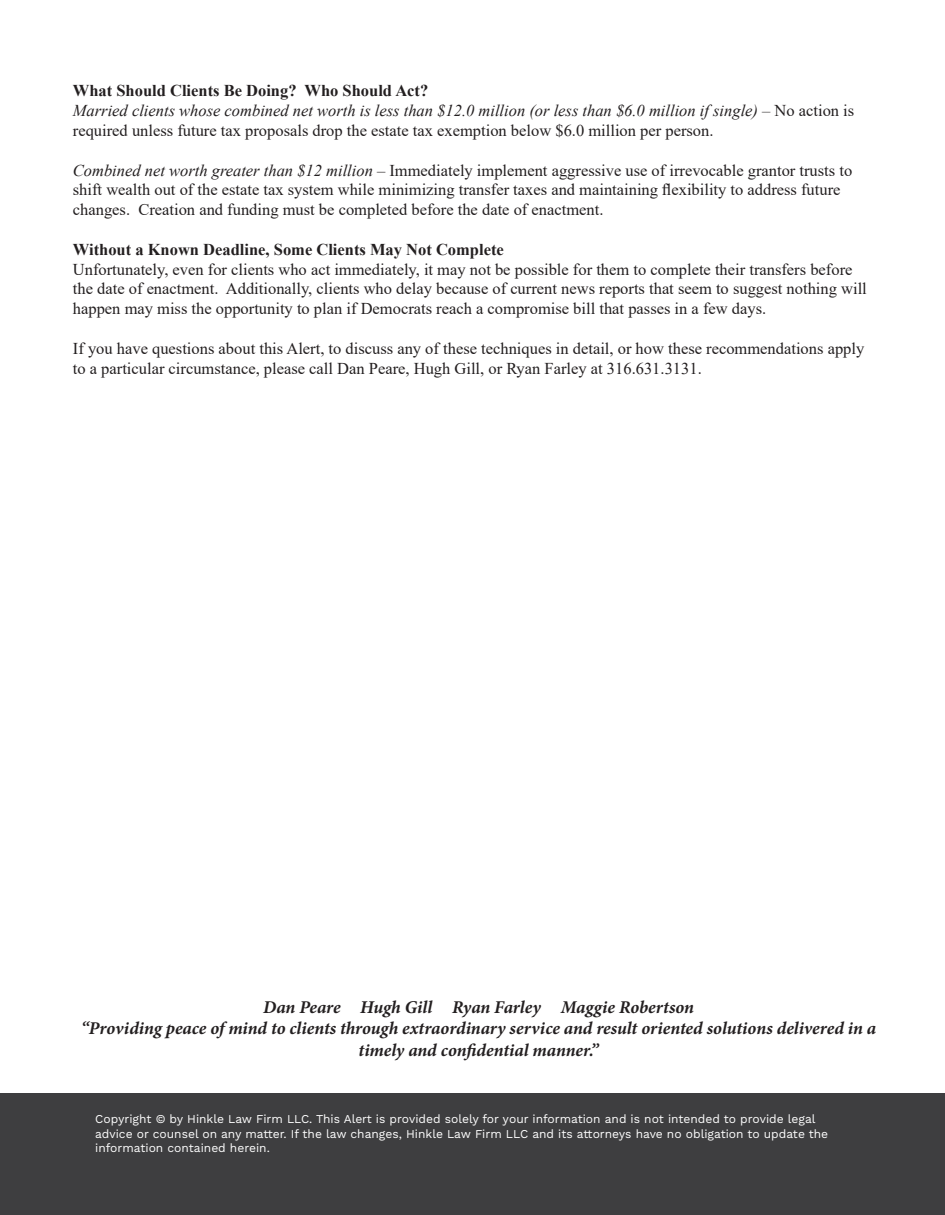
<style>
.page{position:relative;width:945px;height:1215px;background:#fff}
.page>*{position:absolute;margin:0;border:0;box-sizing:border-box;transform-origin:0 0}
.t1{font:italic 700 18px/21.6px "Minion Pro";letter-spacing:-.005em;color:#231f20;text-align:center}
.t2{font:16.5px/19.8px "Times New Roman";color:#231f20}
.t3{font:700 16.5px "Times New Roman";color:#231f20}
.t4{font:12px/14.4px "Work Sans";color:#fff}
.s1{font-style:italic}
</style>
<div class="page">
<div style="left:0;top:1094px;width:945px;height:121px;background:#3e3e40"></div>
<p class="t3" style="left:73px;top:79px;width:357px">What Should Clients Be Doing? Who Should Act?</p>
<p class="t2" style="left:73px;top:100px;width:783px"><span class="s1">Married clients whose combined net worth is less than $12.0 million (or less than $6.0 million if single) –</span> No action is required unless future tax proposals drop the estate tax exemption below $6.0 million per person.</p>
<p class="t2" style="left:73px;top:160px;width:781px"><span class="s1">Combined net worth greater than $12 million</span> – Immediately implement aggressive use of irrevocable grantor trusts to shift wealth out of the estate tax system while minimizing transfer taxes and maintaining flexibility to address future changes. Creation and funding must be completed before the date of enactment.</p>
<p class="t3" style="left:73px;top:237px;width:432px">Without a Known Deadline, Some Clients May Not Complete</p>
<p class="t2" style="left:73px;top:259px;width:795px">Unfortunately, even for clients who act immediately, it may not be possible for them to complete their transfers before the date of enactment. Additionally, clients who delay because of current news reports that seem to suggest nothing will happen may miss the opportunity to plan if Democrats reach a compromise bill that passes in a few days.</p>
<p class="t2" style="left:73px;top:338px;width:793px">If you have questions about this Alert, to discuss any of these techniques in detail, or how these recommendations apply to a particular circumstance, please call Dan Peare, Hugh Gill, or Ryan Farley at 316.631.3131.</p>
<p class="t1" style="left:263px;top:996px;width:433px">Dan Peare Hugh Gill Ryan Farley Maggie Robertson</p>
<p class="t1" style="left:81px;top:1017px;width:797px">“Providing peace of mind to clients through extraordinary service and result oriented solutions delivered in a timely and confidential manner.”</p>
<p class="t4" style="left:95px;top:1113px;width:735px">Copyright © by Hinkle Law Firm LLC. This Alert is provided solely for your information and is not intended to provide legal advice or counsel on any matter. If the law changes, Hinkle Law Firm LLC and its attorneys have no obligation to update the information contained herein.</p>
</div>
